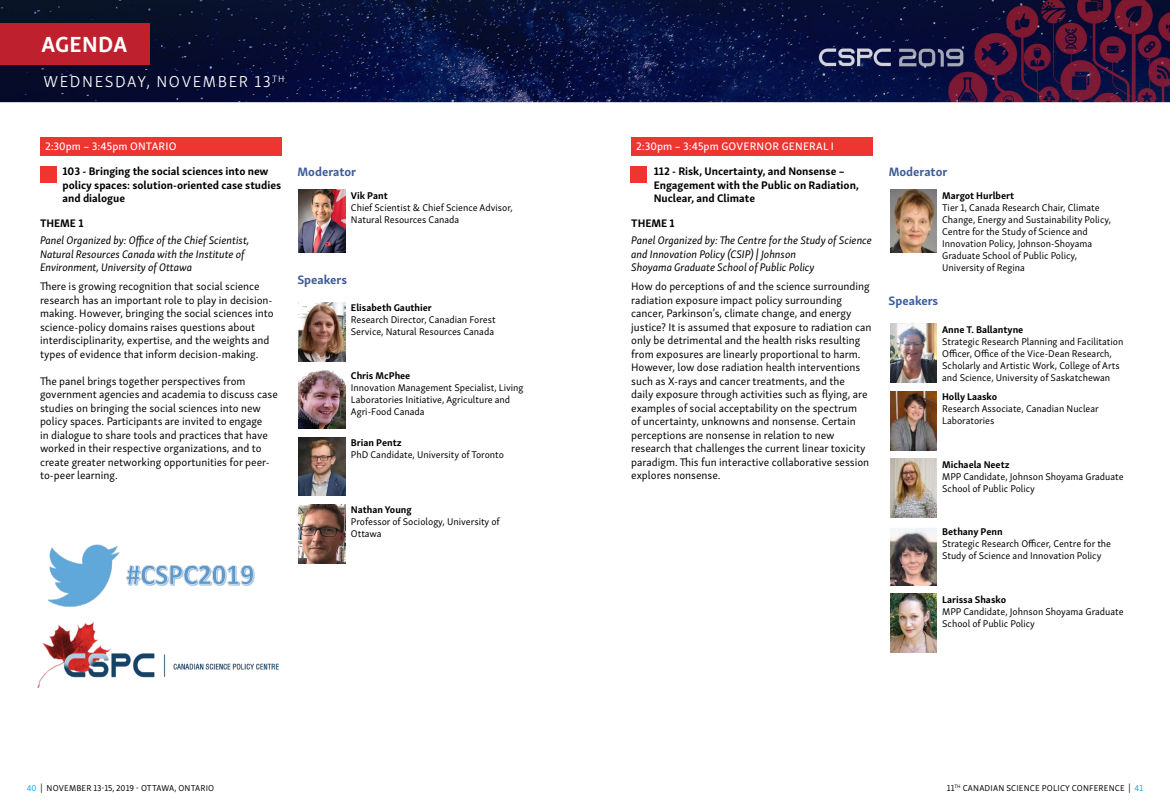
<style>
.page{position:relative;width:1170px;height:810px;background:#fff}
.page>*{position:absolute;margin:0;border:0;box-sizing:border-box;transform-origin:0 0}
.t1{font:700 22.5px "Skolar Sans Latn";letter-spacing:.01em;color:#fff}
.t2{font:300 16.25px "Skolar Sans Latn";letter-spacing:.1em;color:#fff}
.t3{font:700 12.5px "Skolar Sans Latn";color:#3c5c9a}
.t4{font:11.25px/13.5px "Skolar Sans Latn";color:#000}
.t5{font:italic 11.25px/13.5px "Skolar Sans Latn";color:#000}
.t6{font:700 11.25px/13.5px "Skolar Sans Latn";color:#000}
.t7{font:11.25px "Skolar Sans Latn Me";letter-spacing:.02em;color:#fff}
.t8{font:11.25px "Skolar Sans Latn Me";color:#fff}
.t9{font:10px/12px "Skolar Sans Latn";color:#000}
.t10{font:700 10px "Skolar Sans Latn";color:#000}
.t11{font:8.75px "Skolar Sans Latn";letter-spacing:.02em;color:#000}
.s1{color:#00aeef}
</style>
<div class="page">
<img style="left:0;top:0;width:1170px;height:103px">
<div style="left:40px;top:137px;width:241px;height:18px;background:#ee3530"></div>
<div style="left:40px;top:167px;width:17px;height:16px;background:#ee3530"></div>
<img style="left:299px;top:190px;width:46px;height:63px">
<img style="left:299px;top:303px;width:46px;height:58px">
<img style="left:299px;top:370px;width:46px;height:59px">
<img style="left:299px;top:438px;width:46px;height:58px">
<img style="left:299px;top:505px;width:46px;height:58px">
<div style="left:0;top:23px;width:149px;height:41px;background:#be202e"></div>
<div style="left:631px;top:137px;width:241px;height:18px;background:#ee3530"></div>
<div style="left:630px;top:167px;width:17px;height:16px;background:#ee3530"></div>
<img style="left:890px;top:190px;width:47px;height:62px">
<img style="left:890px;top:324px;width:47px;height:59px">
<img style="left:890px;top:391px;width:47px;height:59px">
<img style="left:890px;top:459px;width:47px;height:59px">
<img style="left:890px;top:528px;width:47px;height:57px">
<img style="left:890px;top:594px;width:47px;height:59px">
<img style="left:48px;top:544px;width:207px;height:63px">
<img style="left:37px;top:622px;width:242px;height:66px">
<h1 class="t1" style="left:41px;top:26px;width:87px">AGENDA</h1>
<h2 class="t2" style="left:44px;top:69px;width:242px">WEDNESDAY, NOVEMBER 13<sup>TH</sup></h2>
<p class="t8" style="left:45px;top:138px;width:133px">2:30pm – 3:45pm ONTARIO</p>
<p class="t6" style="left:63px;top:163px;width:220px">103 - Bringing the social sciences into new policy spaces: solution-oriented case studies and dialogue</p>
<p class="t6" style="left:40px;top:215px;width:45px">THEME 1</p>
<p class="t5" style="left:40px;top:233px;width:211px">Panel Organized by: Office of the Chief Scientist,<br>Natural Resources Canada with the Institute of<br>Environment, University of Ottawa</p>
<p class="t4" style="left:40px;top:279px;width:235px">There is growing recognition that social science research has an important role to play in decision&shy;making. However, bringing the social sciences into science-policy domains raises questions about interdisciplinarity, expertise, and the weights and types of evidence that inform decision-making.</p>
<p class="t4" style="left:40px;top:373px;width:239px">The panel brings together perspectives from government agencies and academia to discuss case studies on bringing the social sciences into new policy spaces. Participants are invited to engage<br>in dialogue to share tools and practices that have worked in their respective organizations, and to create greater networking opportunities for peer&shy;to-peer learning.</p>
<p class="t3" style="left:298px;top:162px;width:60px">Moderator</p>
<p class="t10" style="left:351px;top:187px;width:38px">Vik Pant</p>
<p class="t9" style="left:351px;top:200px;width:163px">Chief Scientist &amp; Chief Science Advisor,<br>Natural Resources Canada</p>
<p class="t3" style="left:297px;top:269px;width:51px">Speakers</p>
<p class="t10" style="left:351px;top:300px;width:82px">Elisabeth Gauthier</p>
<p class="t9" style="left:351px;top:313px;width:146px">Research Director, Canadian Forest<br>Service, Natural Resources Canada</p>
<p class="t10" style="left:351px;top:367px;width:61px">Chris McPhee</p>
<p class="t9" style="left:351px;top:381px;width:174px">Innovation Management Specialist, Living<br>Laboratories Initiative, Agriculture and<br>Agri-Food Canada</p>
<p class="t10" style="left:351px;top:435px;width:52px">Brian Pentz</p>
<p class="t9" style="left:351px;top:448px;width:155px">PhD Candidate, University of Toronto</p>
<p class="t10" style="left:351px;top:502px;width:62px">Nathan Young</p>
<p class="t9" style="left:351px;top:515px;width:150px">Professor of Sociology, University of<br>Ottawa</p>
<p class="t7" style="left:636px;top:138px;width:199px">2:30pm – 3:45pm GOVERNOR GENERAL I</p>
<p class="t6" style="left:654px;top:163px;width:207px">112 - Risk, Uncertainty, and Nonsense –<br>Engagement with the Public on Radiation,<br>Nuclear, and Climate</p>
<p class="t6" style="left:631px;top:215px;width:45px">THEME 1</p>
<p class="t5" style="left:631px;top:233px;width:242px">Panel Organized by: The Centre for the Study of Science and Innovation Policy (CSIP) | Johnson<br>Shoyama Graduate School of Public Policy</p>
<p class="t4" style="left:631px;top:279px;width:242px">How do perceptions of and the science surrounding radiation exposure impact policy surrounding cancer, Parkinson’s, climate change, and energy justice? It is assumed that exposure to radiation can only be detrimental and the health risks resulting from exposures are linearly proportional to harm.<br>However, low dose radiation health interventions such as X-rays and cancer treatments, and the<br>daily exposure through activities such as flying, are examples of social acceptability on the spectrum<br>of uncertainty, unknowns and nonsense. Certain perceptions are nonsense in relation to new research that challenges the current linear toxicity paradigm. This fun interactive collaborative session explores nonsense.</p>
<p class="t3" style="left:889px;top:162px;width:60px">Moderator</p>
<p class="t10" style="left:942px;top:187px;width:74px">Margot Hurlbert</p>
<p class="t9" style="left:942px;top:200px;width:171px">Tier 1, Canada Research Chair, Climate Change, Energy and Sustainability Policy, Centre for the Study of Science and Innovation Policy, Johnson-Shoyama Graduate School of Public Policy, University of Regina</p>
<p class="t3" style="left:889px;top:290px;width:51px">Speakers</p>
<p class="t10" style="left:942px;top:321px;width:83px">Anne T. Ballantyne</p>
<p class="t9" style="left:942px;top:334px;width:183px">Strategic Research Planning and Facilitation Officer, Office of the Vice-Dean Research, Scholarly and Artistic Work, College of Arts and Science, University of Saskatchewan</p>
<p class="t10" style="left:942px;top:389px;width:56px">Holly Laasko</p>
<p class="t9" style="left:942px;top:402px;width:158px">Research Associate, Canadian Nuclear<br>Laboratories</p>
<p class="t10" style="left:942px;top:456px;width:69px">Michaela Neetz</p>
<p class="t9" style="left:942px;top:469px;width:183px">MPP Candidate, Johnson Shoyama Graduate<br>School of Public Policy</p>
<p class="t10" style="left:942px;top:524px;width:62px">Bethany Penn</p>
<p class="t9" style="left:942px;top:537px;width:170px">Strategic Research Officer, Centre for the<br>Study of Science and Innovation Policy</p>
<p class="t10" style="left:942px;top:591px;width:65px">Larissa Shasko</p>
<p class="t9" style="left:942px;top:604px;width:183px">MPP Candidate, Johnson Shoyama Graduate<br>School of Public Policy</p>
<p class="t11" style="left:27px;top:781px;width:189px"><span class="s1">40</span> | NOVEMBER 13-15, 2019 - OTTAWA, ONTARIO</p>
<p class="t11" style="left:947px;top:781px;width:198px">11<sup>TH</sup> CANADIAN SCIENCE POLICY CONFERENCE | <span class="s1">41</span></p>
</div>
